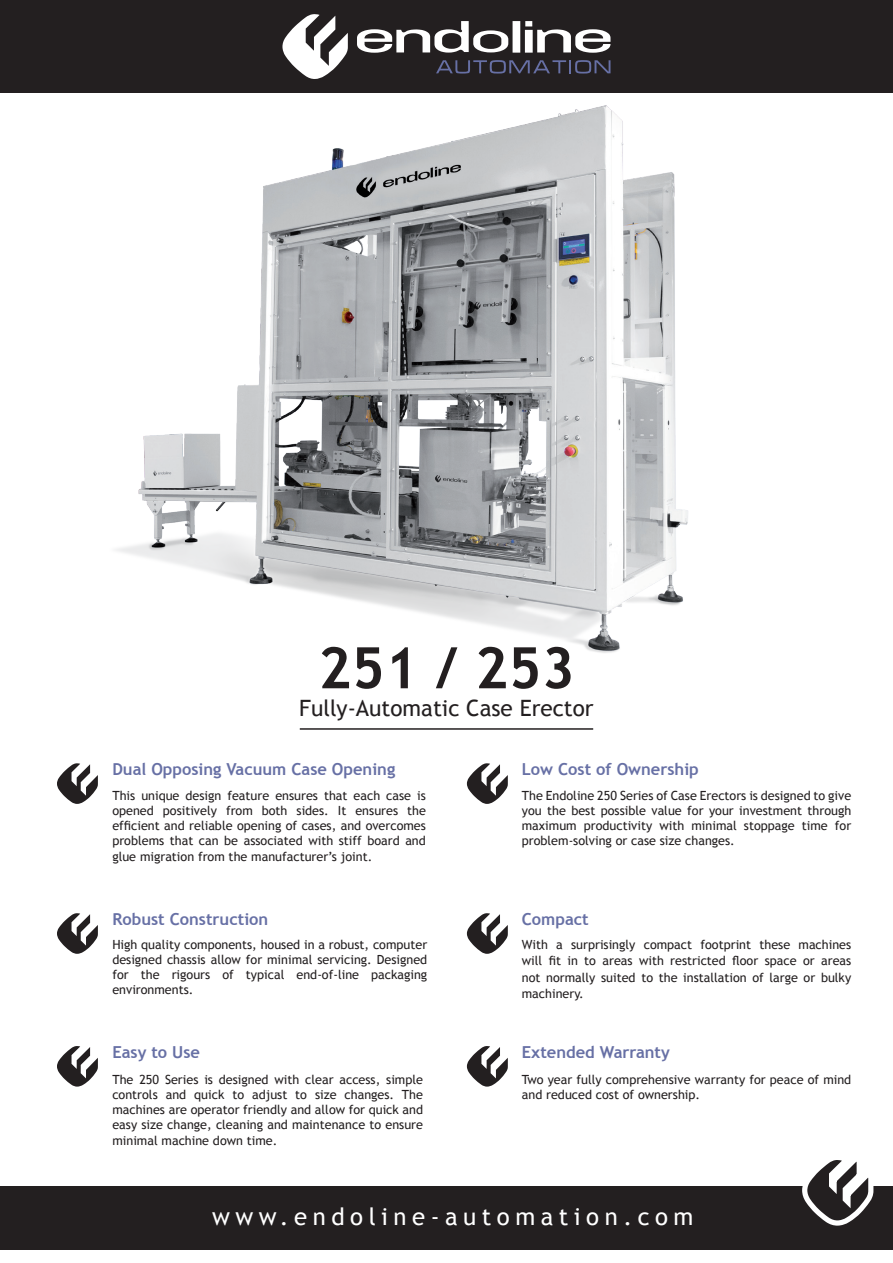
<style>
.page{position:relative;width:893px;height:1263px;background:#fff}
.page>*{position:absolute;margin:0;border:0;box-sizing:border-box;transform-origin:0 0}
.t1{font:700 57px "Trebuchet MS";color:#231f20}
.t2{font:24px "Trebuchet MS";letter-spacing:.23em;color:#fff}
.t3{font:22.5px "Trebuchet MS";color:#231f20}
.t4{font:700 16.5px "Trebuchet MS";color:#6770a5}
.t5{font:12.6px/15.1px "Trebuchet MS";color:#231f20;text-align:justify}
</style>
<div class="page">
<img style="left:116px;top:105px;width:572px;height:625px">
<hr style="left:300px;top:728px;width:293px;height:2px;background:#231f20">
<div style="left:0;top:0;width:893px;height:93px;background:#231f20"></div>
<svg style="left:357px;top:21px;width:253px;height:32px"></svg>
<svg style="left:282px;top:14px;width:66px;height:65px"></svg>
<svg style="left:436px;top:60px;width:174px;height:14px"></svg>
<div style="left:0;top:1186px;width:893px;height:63px;background:#231f20"></div>
<svg style="left:802px;top:1160px;width:72px;height:66px"></svg>
<svg style="left:57px;top:763px;width:41px;height:41px"></svg>
<svg style="left:57px;top:913px;width:41px;height:41px"></svg>
<svg style="left:467px;top:763px;width:41px;height:41px"></svg>
<svg style="left:467px;top:913px;width:41px;height:41px"></svg>
<svg style="left:57px;top:1046px;width:41px;height:41px"></svg>
<svg style="left:467px;top:1046px;width:41px;height:41px"></svg>
<h1 class="t1" style="left:318px;top:632px;width:258px">251 / 253</h1>
<h3 class="t3" style="left:299px;top:695px;width:296px">Fully-Automatic Case Erector</h3>
<h3 class="t4" style="left:112px;top:759px;width:284px">Dual Opposing Vacuum Case Opening</h3>
<p class="t5" style="left:112px;top:788px;width:315px">This unique design feature ensures that each case is opened positively from both sides. It ensures the efficient and reliable opening of cases, and overcomes problems that can be associated with stiff board and glue migration from the manufacturer’s joint.</p>
<h3 class="t4" style="left:112px;top:909px;width:157px">Robust Construction</h3>
<p class="t5" style="left:112px;top:937px;width:316px">High quality components, housed in a robust, computer designed chassis allow for minimal servicing. Designed for the rigours of typical end-of-line packaging environments.</p>
<h3 class="t4" style="left:112px;top:1042px;width:89px">Easy to Use</h3>
<p class="t5" style="left:112px;top:1072px;width:312px">The 250 Series is designed with clear access, simple controls and quick to adjust to size changes. The machines are operator friendly and allow for quick and easy size change, cleaning and maintenance to ensure minimal machine down time.</p>
<h3 class="t4" style="left:522px;top:759px;width:179px">Low Cost of Ownership</h3>
<p class="t5" style="left:522px;top:788px;width:331px">The Endoline 250 Series of Case Erectors is designed to give you the best possible value for your investment through maximum productivity with minimal stoppage time for problem-solving or case size changes.</p>
<h3 class="t4" style="left:522px;top:909px;width:69px">Compact</h3>
<p class="t5" style="left:522px;top:936px;width:331px;line-height:16.4px">With a surprisingly compact footprint these machines will fit in to areas with restricted floor space or areas not normally suited to the installation of large or bulky machinery.</p>
<h3 class="t4" style="left:522px;top:1042px;width:150px">Extended Warranty</h3>
<p class="t5" style="left:522px;top:1072px;width:331px">Two year fully comprehensive warranty for peace of mind and reduced cost of ownership.</p>
<h2 class="t2" style="left:212px;top:1202px;width:483px">www.endoline-automation.com</h2>
</div>
